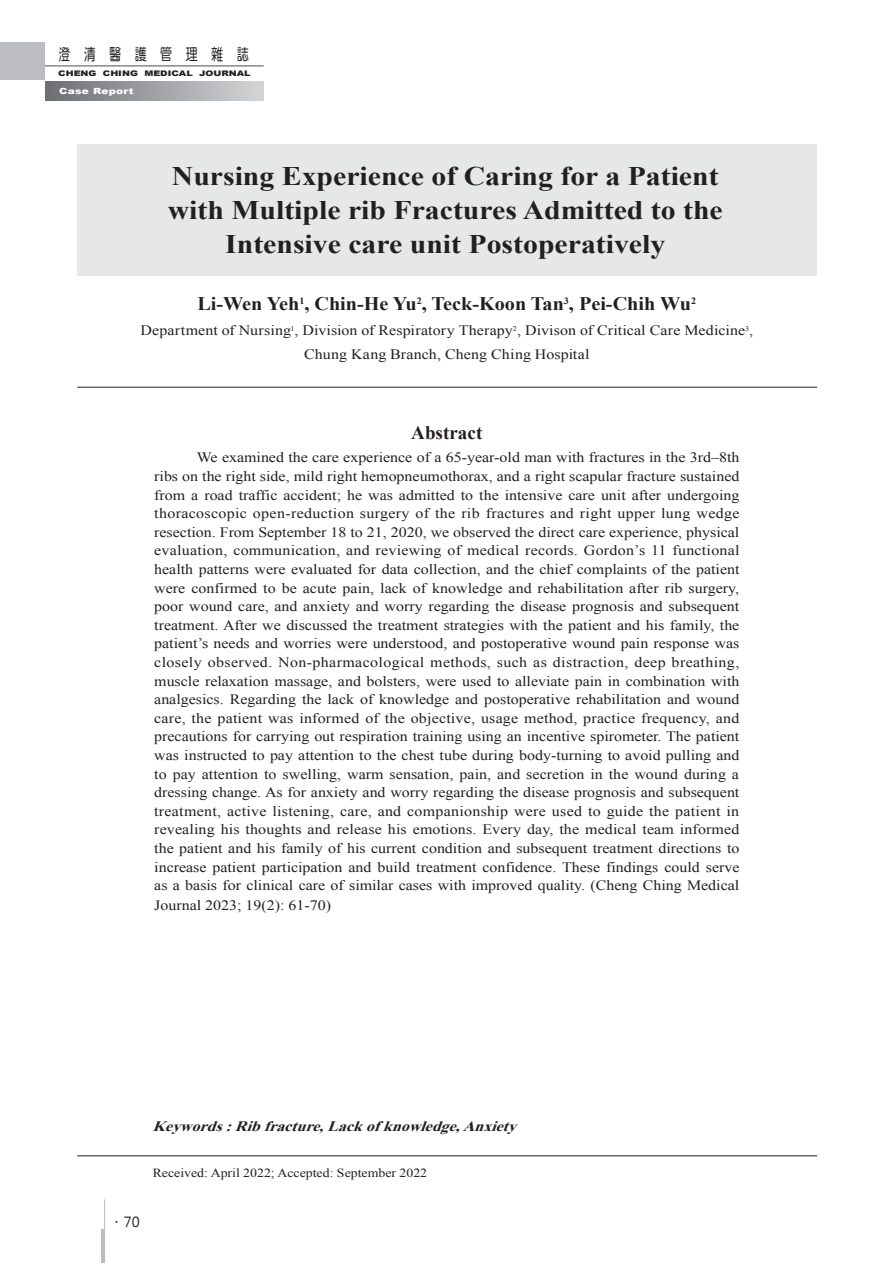
<style>
.page{position:relative;width:893px;height:1263px;background:#fff}
.page>*{position:absolute;margin:0;border:0;box-sizing:border-box;transform-origin:0 0}
.t1{font:700 26.85px/34px "Times New Roman";color:#231f20;text-align:center;scale:1.11 1}
.t2{font:700 19.2px "Times New Roman";color:#231f20;scale:1.06 1}
.t3{font:700 19.2px "Times New Roman";color:#231f20}
.t4{font:16.2px "DF Yuan Md HKP BF";color:#231f20;scale:.75 1}
.t5{font:14.4px/18.6px "Times New Roman";color:#231f20;text-align:center;scale:1.11 1}
.t6{font:italic 700 14.4px "Times New Roman";color:#231f20;scale:1.11 1}
.t7{font:13.8px "Microsoft Jheng Hei";color:#231f20}
.t8{font:12.45px "Times New Roman";color:#231f20;scale:1.11 1}
.t9{font:900 8.55px "Arial";letter-spacing:.025em;color:#fff;scale:1.25 1}
.t10{font:900 7.65px "Arial";color:#231f20;scale:1.25 1}
.s1{font-family:"DF Li Hei Md WIN BF"}
</style>
<div class="page">
<hr style="left:101px;top:1229px;width:4px;height:34px;background:#bcbdc0">
<hr style="left:104px;top:1199px;width:1px;height:64px;background:#bcbdc0">
<div style="left:0;top:42px;width:45px;height:38px;background:#bcbdc0"></div>
<hr style="left:45px;top:65px;width:219px;height:1px;background:#57585a">
<div style="left:45px;top:82px;width:219px;height:19px;background:linear-gradient(to right,#6c6e71,#d4d5d8)"></div>
<div style="left:77px;top:145px;width:740px;height:131px;background:#e6e7e9"></div>
<hr style="left:77px;top:1155px;width:740px;height:1px;background:#231f20">
<hr style="left:77px;top:387px;width:740px;height:1px;background:#231f20">
<p class="t4" style="left:58px;top:46px;width:255px">澄 清 醫 護 管 理 雜 誌</p>
<p class="t10" style="left:58px;top:68px;width:155px">CHENG CHING MEDICAL JOURNAL</p>
<p class="t9" style="left:59px;top:85px;width:61px">Case Report</p>
<p class="t9" style="left:59px;top:85px;width:75px">Original Article</p>
<h1 class="t1" style="left:168px;top:159px;width:501px">Nursing Experience of Caring for a Patient with Multiple rib Fractures Admitted to the<br>Intensive care unit Postoperatively</h1>
<h2 class="t2" style="left:197px;top:293px;width:472px">Li-Wen Yeh<sup>1</sup>, Chin-He Yu<sup>2</sup>, Teck-Koon Tan<sup>3</sup>, Pei-Chih Wu<sup>2</sup></h2>
<p class="t5" style="left:140px;top:319px;width:554px;line-height:23.4px">Department of Nursing<sup>1</sup>, Division of Respiratory Therapy<sup>2</sup>, Divison of Critical Care Medicine<sup>3</sup>,<br>Chung Kang Branch, Cheng Ching Hospital</p>
<h2 class="t3" style="left:411px;top:422px;width:73px">Abstract</h2>
<p class="t5" style="left:154px;top:448px;width:529px;text-align:justify;text-indent:43px">We examined the care experience of a 65-year-old man with fractures in the 3rd–8th ribs on the right side, mild right hemopneumothorax, and a right scapular fracture sustained from a road traffic accident; he was admitted to the intensive care unit after undergoing thoracoscopic open-reduction surgery of the rib fractures and right upper lung wedge resection. From September 18 to 21, 2020, we observed the direct care experience, physical evaluation, communication, and reviewing of medical records. Gordon’s 11 functional health patterns were evaluated for data collection, and the chief complaints of the patient were confirmed to be acute pain, lack of knowledge and rehabilitation after rib surgery, poor wound care, and anxiety and worry regarding the disease prognosis and subsequent treatment. After we discussed the treatment strategies with the patient and his family, the patient’s needs and worries were understood, and postoperative wound pain response was closely observed. Non-pharmacological methods, such as distraction, deep breathing, muscle relaxation massage, and bolsters, were used to alleviate pain in combination with analgesics. Regarding the lack of knowledge and postoperative rehabilitation and wound care, the patient was informed of the objective, usage method, practice frequency, and precautions for carrying out respiration training using an incentive spirometer. The patient was instructed to pay attention to the chest tube during body-turning to avoid pulling and to pay attention to swelling, warm sensation, pain, and secretion in the wound during a dressing change. As for anxiety and worry regarding the disease prognosis and subsequent treatment, active listening, care, and companionship were used to guide the patient in revealing his thoughts and release his emotions. Every day, the medical team informed the patient and his family of his current condition and subsequent treatment directions to increase patient participation and build treatment confidence. These findings could serve as a basis for clinical care of similar cases with improved quality. (Cheng Ching Medical</p>
<p class="t5" style="left:154px;top:896px;width:161px">Journal 2023; 19(2): 61-70)</p>
<p class="t6" style="left:153px;top:1118px;width:329px">Keywords:Ribfracture,Lackof knowledge,Anxiety</p>
<p class="t8" style="left:153px;top:1165px;width:249px">Received: April 2022; Accepted: September 2022</p>
<p class="t7" style="left:110px;top:1212px;width:31px"><span class="s1">．</span>70</p>
</div>
